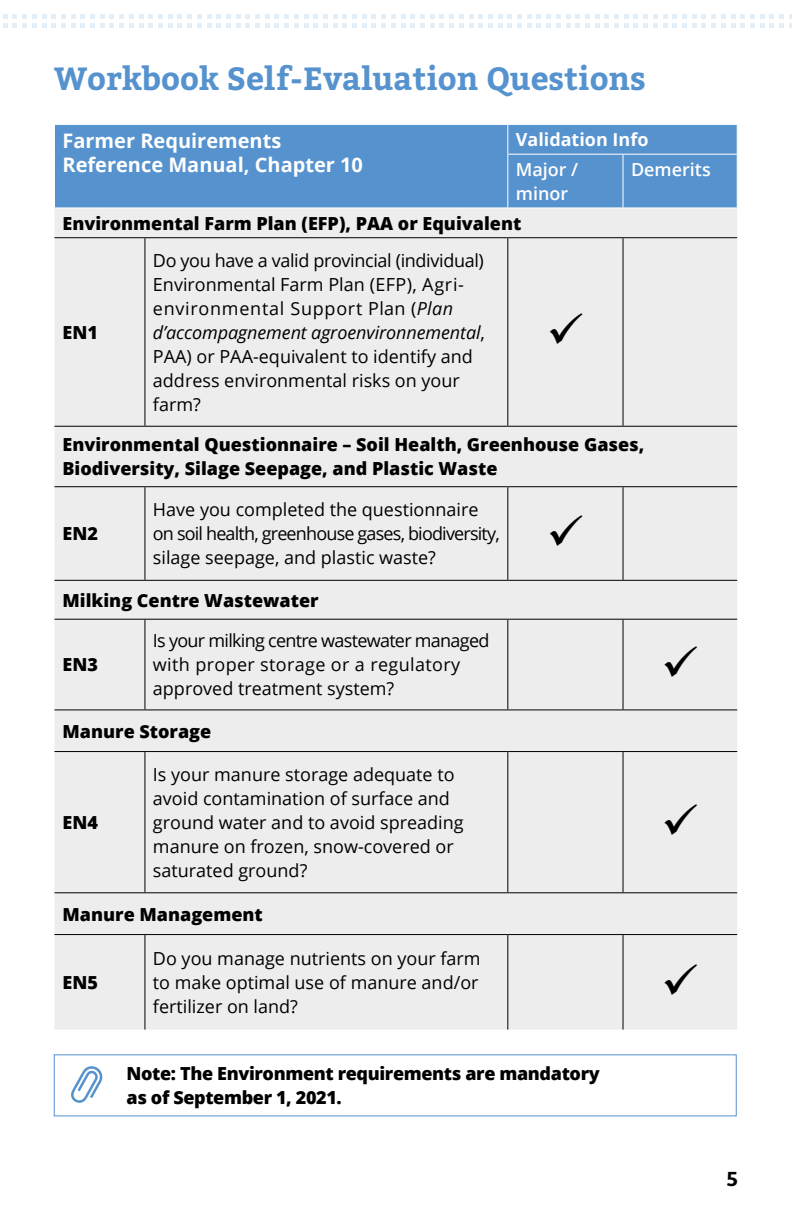
<style>
.page{position:relative;width:792px;height:1224px;background:#fff}
.page>*{position:absolute;margin:0;border:0;box-sizing:border-box;transform-origin:0 0}
.t1{font:700 32px "Bitter";color:#5692ce}
.t2{font:700 20px/24px "Open Sans";color:#fff}
.t3{font:700 20px "Bitter";color:#000}
.t4{font:18px/24px "Open Sans";color:#000}
.t5{font:800 18px/24px "Open Sans";color:#000}
.t6{font:800 18px/24px "Open Sans";letter-spacing:-.02em;color:#000}
.t7{font:600 18px/24px "Open Sans";color:#fff}
.t8{font:700 18px "Open Sans";color:#fff}
.s1{font-style:italic}
</style>
<div class="page">
<svg style="left:3px;top:14px;width:789px;height:14px"></svg>
<div style="left:55px;top:125px;width:682px;height:82px;background:#5692ce"></div>
<div style="left:54px;top:208px;width:683px;height:822px;background:#ededed"></div>
<hr style="left:54px;top:237px;width:91px;height:1px;background:#000">
<hr style="left:145px;top:237px;width:363px;height:1px;background:#000">
<hr style="left:144px;top:238px;width:1px;height:188px;background:#000">
<hr style="left:508px;top:237px;width:115px;height:1px;background:#000">
<hr style="left:507px;top:238px;width:1px;height:188px;background:#000">
<hr style="left:623px;top:237px;width:114px;height:1px;background:#000">
<hr style="left:623px;top:238px;width:1px;height:188px;background:#000">
<hr style="left:54px;top:426px;width:91px;height:1px;background:#000">
<hr style="left:145px;top:426px;width:363px;height:1px;background:#000">
<hr style="left:508px;top:426px;width:115px;height:1px;background:#000">
<hr style="left:623px;top:426px;width:114px;height:1px;background:#000">
<hr style="left:54px;top:486px;width:91px;height:1px;background:#000">
<hr style="left:145px;top:486px;width:363px;height:1px;background:#000">
<hr style="left:144px;top:487px;width:1px;height:93px;background:#000">
<hr style="left:508px;top:486px;width:115px;height:1px;background:#000">
<hr style="left:507px;top:487px;width:1px;height:93px;background:#000">
<hr style="left:623px;top:486px;width:114px;height:1px;background:#000">
<hr style="left:623px;top:487px;width:1px;height:93px;background:#000">
<hr style="left:54px;top:580px;width:91px;height:1px;background:#000">
<hr style="left:145px;top:580px;width:363px;height:1px;background:#000">
<hr style="left:508px;top:580px;width:115px;height:1px;background:#000">
<hr style="left:623px;top:580px;width:114px;height:1px;background:#000">
<hr style="left:54px;top:619px;width:91px;height:1px;background:#000">
<hr style="left:145px;top:619px;width:363px;height:1px;background:#000">
<hr style="left:144px;top:620px;width:1px;height:89px;background:#000">
<hr style="left:508px;top:619px;width:115px;height:1px;background:#000">
<hr style="left:507px;top:620px;width:1px;height:89px;background:#000">
<hr style="left:623px;top:619px;width:114px;height:1px;background:#000">
<hr style="left:623px;top:620px;width:1px;height:89px;background:#000">
<hr style="left:54px;top:709px;width:91px;height:1px;background:#000">
<hr style="left:145px;top:709px;width:363px;height:1px;background:#000">
<hr style="left:508px;top:709px;width:115px;height:1px;background:#000">
<hr style="left:623px;top:709px;width:114px;height:1px;background:#000">
<hr style="left:54px;top:751px;width:91px;height:1px;background:#000">
<hr style="left:145px;top:751px;width:363px;height:1px;background:#000">
<hr style="left:144px;top:752px;width:1px;height:140px;background:#000">
<hr style="left:508px;top:751px;width:115px;height:1px;background:#000">
<hr style="left:507px;top:752px;width:1px;height:140px;background:#000">
<hr style="left:623px;top:751px;width:114px;height:1px;background:#000">
<hr style="left:623px;top:752px;width:1px;height:140px;background:#000">
<hr style="left:54px;top:892px;width:91px;height:1px;background:#000">
<hr style="left:145px;top:892px;width:363px;height:1px;background:#000">
<hr style="left:508px;top:892px;width:115px;height:1px;background:#000">
<hr style="left:623px;top:892px;width:114px;height:1px;background:#000">
<hr style="left:54px;top:934px;width:91px;height:1px;background:#000">
<hr style="left:145px;top:934px;width:363px;height:1px;background:#000">
<hr style="left:144px;top:935px;width:1px;height:95px;background:#000">
<hr style="left:508px;top:934px;width:115px;height:1px;background:#000">
<hr style="left:507px;top:935px;width:1px;height:95px;background:#000">
<hr style="left:623px;top:934px;width:114px;height:1px;background:#000">
<hr style="left:623px;top:935px;width:1px;height:95px;background:#000">
<svg style="left:507px;top:125px;width:1px;height:29px"></svg>
<svg style="left:737px;top:125px;width:1px;height:29px"></svg>
<hr style="left:507px;top:154px;width:116px;height:1px;background:#fff">
<hr style="left:507px;top:155px;width:1px;height:52px;background:#fff">
<hr style="left:623px;top:154px;width:115px;height:1px;background:#fff">
<hr style="left:623px;top:155px;width:1px;height:52px;background:#fff">
<svg style="left:71px;top:1066px;width:32px;height:37px"></svg>
<svg style="left:550px;top:313px;width:33px;height:32px"></svg>
<svg style="left:550px;top:515px;width:33px;height:31px"></svg>
<svg style="left:665px;top:646px;width:32px;height:31px"></svg>
<svg style="left:665px;top:803px;width:32px;height:32px"></svg>
<svg style="left:665px;top:963px;width:32px;height:32px"></svg>
<h1 class="t1" style="left:54px;top:59px;width:593px">Workbook Self-Evaluation Questions</h1>
<p class="t2" style="left:62px;top:128px;width:302px">Farmer Requirements<br>Reference Manual, Chapter 10</p>
<p class="t8" style="left:516px;top:127px;width:134px">Validation Info</p>
<p class="t7" style="left:516px;top:157px;width:64px">Major / minor</p>
<p class="t7" style="left:631px;top:157px;width:81px">Demerits</p>
<p class="t5" style="left:63px;top:210px;width:460px">Environmental Farm Plan (EFP), PAA or Equivalent</p>
<p class="t4" style="left:153px;top:248px;width:334px">Do you have a valid provincial (individual)<br>Environmental Farm Plan (EFP), Agri&shy;environmental Support Plan (<span class="s1">Plan d’accompagnement agroenvironnemental</span>, PAA) or PAA-equivalent to identify and address environmental risks on your farm?</p>
<p class="t5" style="left:62px;top:432px;width:583px">Environmental Questionnaire – Soil Health, Greenhouse Gases,<br>Biodiversity, Silage Seepage, and Plastic Waste</p>
<p class="t5" style="left:63px;top:319px;width:37px">EN1</p>
<p class="t4" style="left:153px;top:497px;width:348px">Have you completed the questionnaire on soil health, greenhouse gases, biodiversity, silage seepage, and plastic waste?</p>
<p class="t5" style="left:62px;top:587px;width:258px">Milking Centre Wastewater</p>
<p class="t5" style="left:62px;top:521px;width:37px">EN2</p>
<p class="t4" style="left:153px;top:628px;width:338px">Is your milking centre wastewater managed with proper storage or a regulatory approved treatment system?</p>
<p class="t5" style="left:62px;top:718px;width:150px">Manure Storage</p>
<p class="t5" style="left:62px;top:652px;width:37px">EN3</p>
<p class="t4" style="left:153px;top:762px;width:312px">Is your manure storage adequate to avoid contamination of surface and ground water and to avoid spreading manure on frozen, snow-covered or saturated ground?</p>
<p class="t5" style="left:62px;top:901px;width:202px">Manure Management</p>
<p class="t5" style="left:62px;top:810px;width:37px">EN4</p>
<p class="t5" style="left:62px;top:969px;width:37px">EN5</p>
<p class="t4" style="left:153px;top:946px;width:329px;text-align:justify">Do you manage nutrients on your farm to make optimal use of manure and/or fertilizer on land?</p>
<p class="t6" style="left:126px;top:1061px;width:475px">Note: The Environment requirements are mandatory as of September 1, 2021.</p>
<p class="t3" style="left:727px;top:1167px;width:13px">5</p>
</div>
